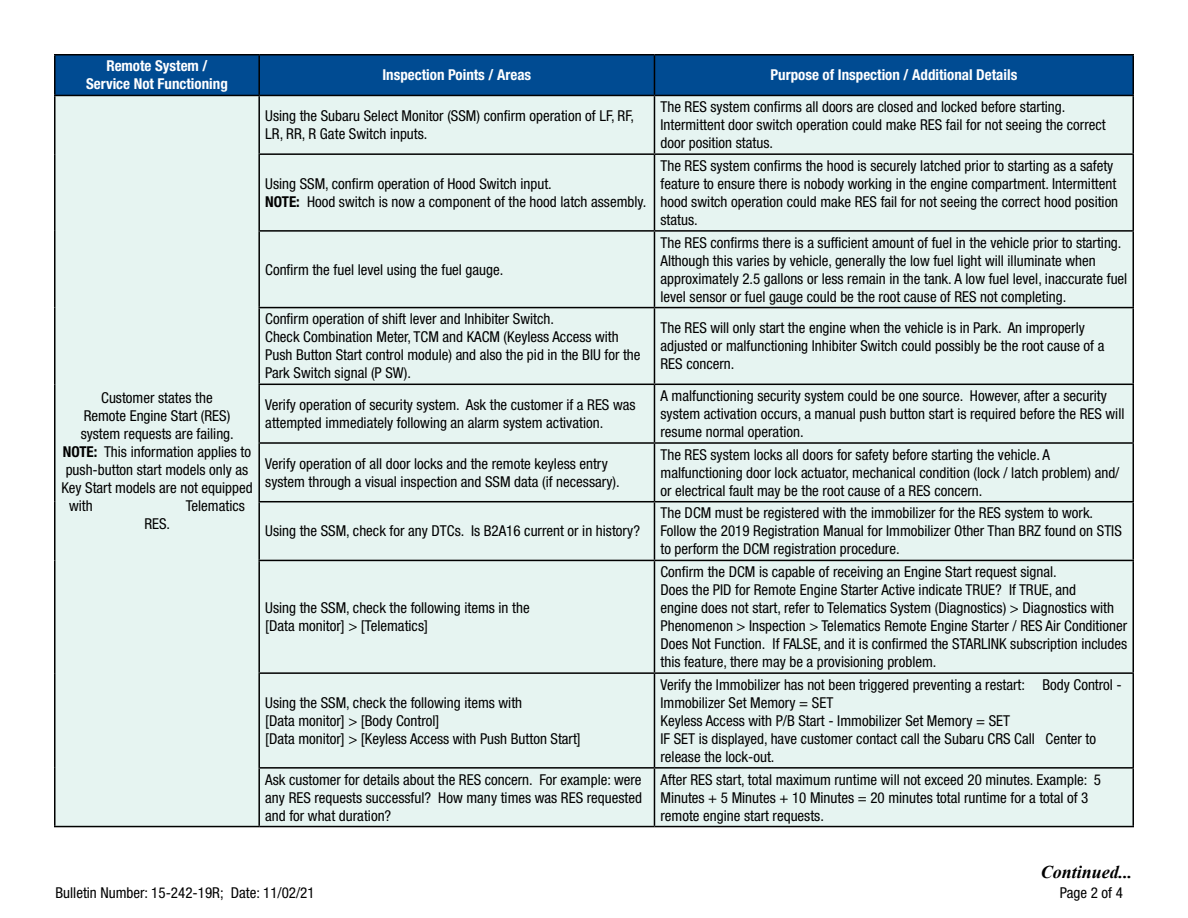
<style>
.page{position:relative;width:1188px;height:918px;background:#fff}
.page>*{position:absolute;margin:0;border:0;box-sizing:border-box;transform-origin:0 0}
.t1{font:italic 700 18px "Times New Roman";color:#000}
.t2{font:condensed 15px/18px "Helvetica Neue LT Std";color:#000}
.t3{font:700 condensed 15px/18px "Helvetica Neue LT Std";color:#fff;text-align:center}
.s1{font-weight:700}
</style>
<div class="page">
<div style="left:56px;top:56px;width:1076px;height:39px;background:#004b92"></div>
<div style="left:56px;top:96px;width:1076px;height:730px;background:#e6f4f1"></div>
<hr style="left:54px;top:54px;width:205px;height:2px;background:#000">
<hr style="left:54px;top:55px;width:2px;height:40px;background:#000">
<hr style="left:259px;top:54px;width:395px;height:2px;background:#000">
<hr style="left:258px;top:55px;width:2px;height:40px;background:#000">
<hr style="left:654px;top:54px;width:480px;height:2px;background:#000">
<hr style="left:654px;top:55px;width:1px;height:40px;background:#000">
<hr style="left:1132px;top:55px;width:2px;height:40px;background:#000">
<hr style="left:54px;top:95px;width:205px;height:1px;background:#000">
<hr style="left:54px;top:96px;width:2px;height:58px;background:#000">
<hr style="left:259px;top:95px;width:395px;height:1px;background:#000">
<hr style="left:258px;top:96px;width:2px;height:57px;background:#000">
<hr style="left:654px;top:95px;width:480px;height:1px;background:#000">
<hr style="left:654px;top:96px;width:1px;height:57px;background:#000">
<hr style="left:1132px;top:96px;width:2px;height:57px;background:#000">
<hr style="left:54px;top:154px;width:2px;height:77px;background:#000">
<hr style="left:258px;top:153px;width:396px;height:2px;background:#000">
<hr style="left:258px;top:155px;width:2px;height:75px;background:#000">
<hr style="left:654px;top:153px;width:480px;height:2px;background:#000">
<hr style="left:654px;top:155px;width:1px;height:75px;background:#000">
<hr style="left:1132px;top:155px;width:2px;height:75px;background:#000">
<hr style="left:54px;top:231px;width:2px;height:77px;background:#000">
<hr style="left:258px;top:230px;width:396px;height:2px;background:#000">
<hr style="left:258px;top:232px;width:2px;height:75px;background:#000">
<hr style="left:654px;top:230px;width:480px;height:2px;background:#000">
<hr style="left:654px;top:232px;width:1px;height:75px;background:#000">
<hr style="left:1132px;top:232px;width:2px;height:75px;background:#000">
<hr style="left:54px;top:308px;width:2px;height:76px;background:#000">
<hr style="left:258px;top:307px;width:396px;height:1px;background:#000">
<hr style="left:258px;top:308px;width:2px;height:76px;background:#000">
<hr style="left:654px;top:307px;width:480px;height:1px;background:#000">
<hr style="left:654px;top:308px;width:1px;height:76px;background:#000">
<hr style="left:1132px;top:308px;width:2px;height:76px;background:#000">
<hr style="left:54px;top:384px;width:2px;height:59px;background:#000">
<hr style="left:258px;top:384px;width:396px;height:1px;background:#000">
<hr style="left:258px;top:385px;width:2px;height:57px;background:#000">
<hr style="left:654px;top:384px;width:480px;height:1px;background:#000">
<hr style="left:654px;top:385px;width:1px;height:57px;background:#000">
<hr style="left:1132px;top:385px;width:2px;height:57px;background:#000">
<hr style="left:54px;top:443px;width:2px;height:59px;background:#000">
<hr style="left:258px;top:442px;width:396px;height:2px;background:#000">
<hr style="left:258px;top:444px;width:2px;height:57px;background:#000">
<hr style="left:654px;top:442px;width:480px;height:2px;background:#000">
<hr style="left:654px;top:444px;width:1px;height:57px;background:#000">
<hr style="left:1132px;top:444px;width:2px;height:57px;background:#000">
<hr style="left:54px;top:502px;width:2px;height:58px;background:#000">
<hr style="left:258px;top:501px;width:396px;height:1px;background:#000">
<hr style="left:258px;top:502px;width:2px;height:58px;background:#000">
<hr style="left:654px;top:501px;width:480px;height:1px;background:#000">
<hr style="left:654px;top:502px;width:1px;height:58px;background:#000">
<hr style="left:1132px;top:502px;width:2px;height:58px;background:#000">
<hr style="left:54px;top:560px;width:2px;height:113px;background:#000">
<hr style="left:258px;top:560px;width:396px;height:1px;background:#000">
<hr style="left:258px;top:561px;width:2px;height:111px;background:#000">
<hr style="left:654px;top:560px;width:480px;height:1px;background:#000">
<hr style="left:654px;top:561px;width:1px;height:111px;background:#000">
<hr style="left:1132px;top:561px;width:2px;height:111px;background:#000">
<hr style="left:54px;top:673px;width:2px;height:95px;background:#000">
<hr style="left:258px;top:672px;width:396px;height:2px;background:#000">
<hr style="left:258px;top:674px;width:2px;height:93px;background:#000">
<hr style="left:654px;top:672px;width:480px;height:2px;background:#000">
<hr style="left:654px;top:674px;width:1px;height:93px;background:#000">
<hr style="left:1132px;top:674px;width:2px;height:93px;background:#000">
<hr style="left:54px;top:768px;width:2px;height:58px;background:#000">
<hr style="left:258px;top:767px;width:396px;height:2px;background:#000">
<hr style="left:258px;top:769px;width:2px;height:57px;background:#000">
<hr style="left:654px;top:767px;width:480px;height:2px;background:#000">
<hr style="left:654px;top:769px;width:1px;height:57px;background:#000">
<hr style="left:1132px;top:769px;width:2px;height:57px;background:#000">
<hr style="left:54px;top:826px;width:205px;height:1px;background:#000">
<hr style="left:259px;top:826px;width:395px;height:1px;background:#000">
<hr style="left:654px;top:826px;width:480px;height:1px;background:#000">
<p class="t3" style="left:86px;top:57px;width:143px">Remote System /<br>Service Not Functioning</p>
<p class="t3" style="left:382px;top:66px;width:150px">Inspection Points / Areas</p>
<p class="t3" style="left:770px;top:66px;width:248px">Purpose of Inspection / Additional Details</p>
<p class="t2" style="left:265px;top:107px;width:370px">Using the Subaru Select Monitor (SSM) confirm operation of LF, RF,<br>LR, RR, R Gate Switch inputs.</p>
<p class="t2" style="left:661px;top:98px;width:447px">The RES system confirms all doors are closed and locked before starting.<br>Intermittent door switch operation could make RES fail for not seeing the correct door position status.</p>
<p class="t2" style="left:265px;top:174px;width:383px">Using SSM, confirm operation of Hood Switch input.<br><span class="s1">NOTE:</span> Hood switch is now a component of the hood latch assembly.</p>
<p class="t2" style="left:661px;top:156px;width:459px">The RES system confirms the hood is securely latched prior to starting as a safety feature to ensure there is nobody working in the engine compartment. Intermittent hood switch operation could make RES fail for not seeing the correct hood position status.</p>
<p class="t2" style="left:101px;top:389px;width:113px">Customer states the</p>
<p class="t2" style="left:84px;top:407px;width:148px">Remote Engine Start (RES)</p>
<p class="t2" style="left:81px;top:425px;width:155px">system requests are failing.</p>
<p class="t2" style="left:63px;top:443px;width:190px"><span class="s1">NOTE:</span> This information applies to</p>
<p class="t2" style="left:66px;top:461px;width:184px">push-button start models only as</p>
<p class="t2" style="left:61px;top:479px;width:193px">Key Start models are not equipped</p>
<p class="t2" style="left:69px;top:497px;width:25px">with</p>
<p class="t2" style="left:186px;top:497px;width:61px">Telematics</p>
<p class="t2" style="left:144px;top:515px;width:27px">RES.</p>
<p class="t2" style="left:265px;top:260px;width:240px">Confirm the fuel level using the fuel gauge.</p>
<p class="t2" style="left:661px;top:233px;width:468px">The RES confirms there is a sufficient amount of fuel in the vehicle prior to starting.<br>Although this varies by vehicle, generally the low fuel light will illuminate when approximately 2.5 gallons or less remain in the tank. A low fuel level, inaccurate fuel level sensor or fuel gauge could be the root cause of RES not completing.</p>
<p class="t2" style="left:265px;top:310px;width:377px">Confirm operation of shift lever and Inhibiter Switch.<br>Check Combination Meter, TCM and KACM (Keyless Access with Push Button Start control module) and also the pid in the BIU for the Park Switch signal (P SW).</p>
<p class="t2" style="left:661px;top:319px;width:445px">The RES will only start the engine when the vehicle is in Park. An improperly adjusted or malfunctioning Inhibiter Switch could possibly be the root cause of a<br>RES concern.</p>
<p class="t2" style="left:265px;top:396px;width:372px">Verify operation of security system. Ask the customer if a RES was attempted immediately following an alarm system activation.</p>
<p class="t2" style="left:661px;top:387px;width:465px">A malfunctioning security system could be one source. However, after a security system activation occurs, a manual push button start is required before the RES will resume normal operation.</p>
<p class="t2" style="left:265px;top:454px;width:356px">Verify operation of all door locks and the remote keyless entry system through a visual inspection and SSM data (if necessary).</p>
<p class="t2" style="left:661px;top:445px;width:460px">The RES system locks all doors for safety before starting the vehicle. A malfunctioning door lock actuator, mechanical condition (lock / latch problem) and/ or electrical fault may be the root cause of a RES concern.</p>
<p class="t2" style="left:265px;top:522px;width:376px">Using the SSM, check for any DTCs. Is B2A16 current or in history?</p>
<p class="t2" style="left:661px;top:504px;width:463px">The DCM must be registered with the immobilizer for the RES system to work.<br>Follow the 2019 Registration Manual for Immobilizer Other Than BRZ found on STIS to perform the DCM registration procedure.</p>
<p class="t2" style="left:265px;top:599px;width:266px">Using the SSM, check the following items in the [Data monitor] &gt; [Telematics]</p>
<p class="t2" style="left:265px;top:693px;width:317px">Using the SSM, check the following items with<br>[Data monitor] &gt; [Body Control]<br>[Data monitor] &gt; [Keyless Access with Push Button Start]</p>
<p class="t2" style="left:661px;top:563px;width:468px">Confirm the DCM is capable of receiving an Engine Start request signal.<br>Does the PID for Remote Engine Starter Active indicate TRUE? If TRUE, and<br>engine does not start, refer to Telematics System (Diagnostics) &gt; Diagnostics with Phenomenon &gt; Inspection &gt; Telematics Remote Engine Starter / RES Air Conditioner Does Not Function. If FALSE, and it is confirmed the STARLINK subscription includes this feature, there may be a provisioning problem.</p>
<p class="t2" style="left:661px;top:675px;width:463px">Verify the Immobilizer has not been triggered preventing a restart: Body Control - Immobilizer Set Memory = SET<br>Keyless Access with P/B Start - Immobilizer Set Memory = SET<br>IF SET is displayed, have customer contact call the Subaru CRS Call Center to release the lock-out.</p>
<p class="t2" style="left:265px;top:770px;width:378px;text-align:justify">Ask customer for details about the RES concern. For example: were any RES requests successful? How many times was RES requested and for what duration?</p>
<p class="t2" style="left:661px;top:770px;width:442px">After RES start, total maximum runtime will not exceed 20 minutes. Example: 5<br>Minutes + 5 Minutes + 10 Minutes = 20 minutes total runtime for a total of 3 remote engine start requests.</p>
<p class="t1" style="left:1041px;top:860px;width:93px">Continued...</p>
<p class="t2" style="left:56px;top:884px;width:261px">Bulletin Number: 15-242-19R; Date: 11/02/21</p>
<p class="t2" style="left:1060px;top:884px;width:65px">Page 2 of 4</p>
</div>
